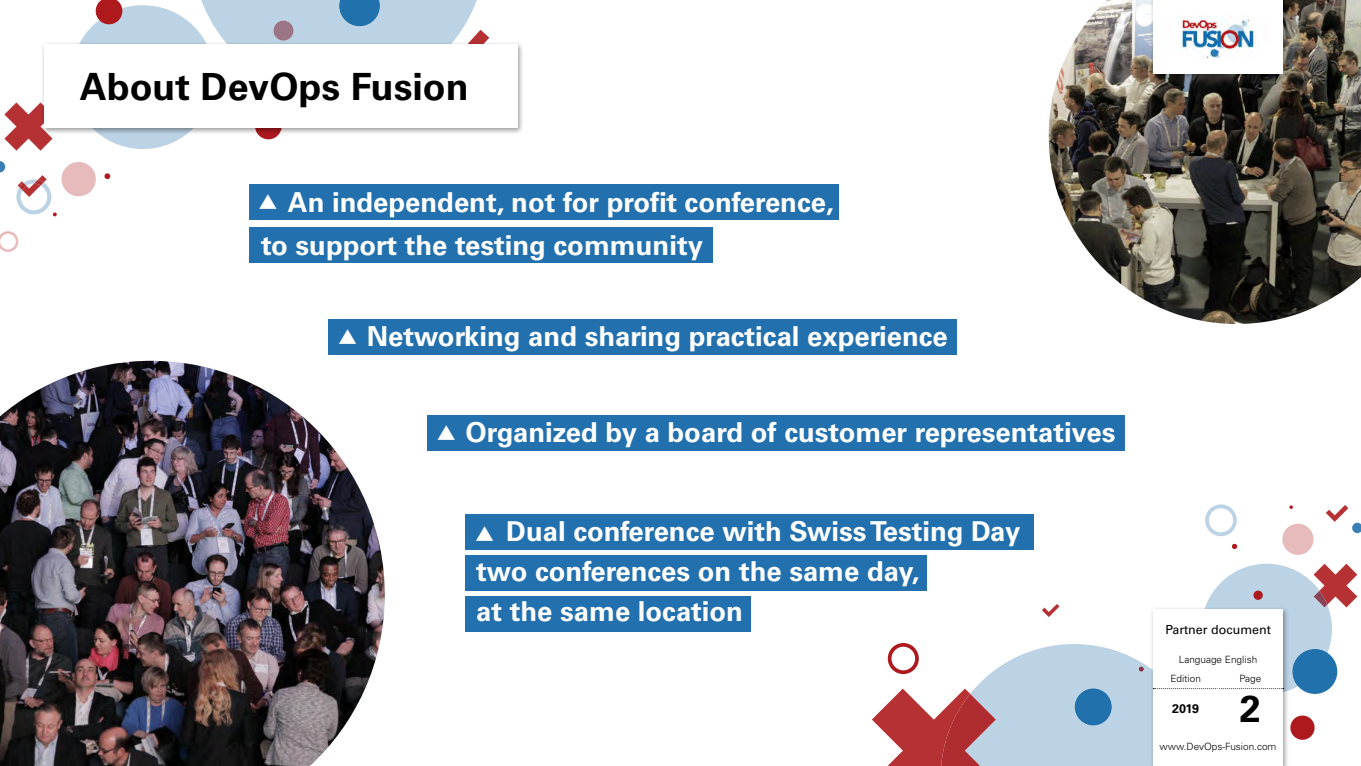
<style>
.page{position:relative;width:1361px;height:766px;background:#fff}
.page>*{position:absolute;margin:0;border:0;box-sizing:border-box;transform-origin:0 0}
.t1{font:700 37.5px "Univers LT Std";color:#000}
.t2{font:700 27.38px/40.2px "Univers LT Std";color:#fff}
.t3{font:12.5px "Univers LT Std";color:#000}
.t4{font:700 12.5px "Univers LT Std";color:#000}
.t5{font:300 10px/19.9px "Univers LT Std";color:#000}
</style>
<div class="page">
<svg style="left:1205px;top:504px;width:32px;height:32px"></svg>
<svg style="left:1282px;top:523px;width:32px;height:31px"></svg>
<svg style="left:1326px;top:505px;width:35px;height:28px"></svg>
<svg style="left:1231px;top:543px;width:6px;height:6px"></svg>
<svg style="left:1289px;top:505px;width:4px;height:4px"></svg>
<svg style="left:0;top:161px;width:5px;height:11px"></svg>
<svg style="left:0;top:231px;width:18px;height:21px"></svg>
<svg style="left:4px;top:102px;width:49px;height:49px"></svg>
<svg style="left:104px;top:173px;width:6px;height:6px"></svg>
<svg style="left:16px;top:162px;width:80px;height:54px"></svg>
<svg style="left:81px;top:0;width:408px;height:149px"></svg>
<img style="left:0;top:360px;width:385px;height:405px">
<img style="left:1048px;top:0;width:313px;height:324px">
<div style="left:249px;top:184px;width:590px;height:35px;background:#2270ad"></div>
<div style="left:249px;top:227px;width:464px;height:36px;background:#2270ad"></div>
<div style="left:328px;top:318px;width:629px;height:36px;background:#2270ad"></div>
<div style="left:427px;top:415px;width:698px;height:35px;background:#2270ad"></div>
<div style="left:465px;top:514px;width:568px;height:35px;background:#2270ad"></div>
<div style="left:465px;top:555px;width:462px;height:35px;background:#2270ad"></div>
<div style="left:465px;top:596px;width:286px;height:35px;background:#2270ad"></div>
<div style="left:41px;top:40px;width:482px;height:94px;background:#000;opacity:.4"></div>
<div style="left:44px;top:44px;width:473px;height:84px;background:#fff"></div>
<div style="left:1149px;top:0;width:140px;height:80px;background:#000;opacity:.4"></div>
<div style="left:1153px;top:0;width:129px;height:73px;background:#fff"></div>
<svg style="left:872px;top:563px;width:485px;height:202px"></svg>
<hr style="left:1153px;top:668px;width:129px;height:1px;background:#fff">
<hr style="left:1153px;top:727px;width:129px;height:1px;background:#fff">
<hr style="left:1217px;top:668px;width:1px;height:59px;background:#fff">
<img style="left:1178px;top:16px;width:80px;height:43px">
<h1 class="t1" style="left:80px;top:65px;width:390px">About DevOps Fusion</h1>
<p class="t2" style="left:261px;top:180px;width:574px;line-height:43.8px;text-indent:27px">An independent, not for profit conference, to support the testing community</p>
<p class="t2" style="left:367px;top:317px;width:582px">Networking and sharing practical experience</p>
<p class="t2" style="left:465px;top:413px;width:651px">Organized by a board of customer representatives</p>
<p class="t2" style="left:476px;top:511px;width:545px;text-indent:30px">Dual conference with Swiss Testing Day two conferences on the same day,<br>at the same location</p>
<p class="t3" style="left:1165px;top:622px;width:107px">Partner document</p>
<p class="t5" style="left:1170px;top:648px;width:88px;text-indent:8px">Language English<br>Edition</p>
<p class="t5" style="left:1239px;top:668px;width:23px">Page</p>
<p class="t4" style="left:1172px;top:700px;width:28px">2019</p>
<h1 class="t1" style="left:1240px;top:686px;width:22px">2</h1>
<p class="t5" style="left:1159px;top:736px;width:118px">www.DevOps-Fusion.com</p>
</div>
